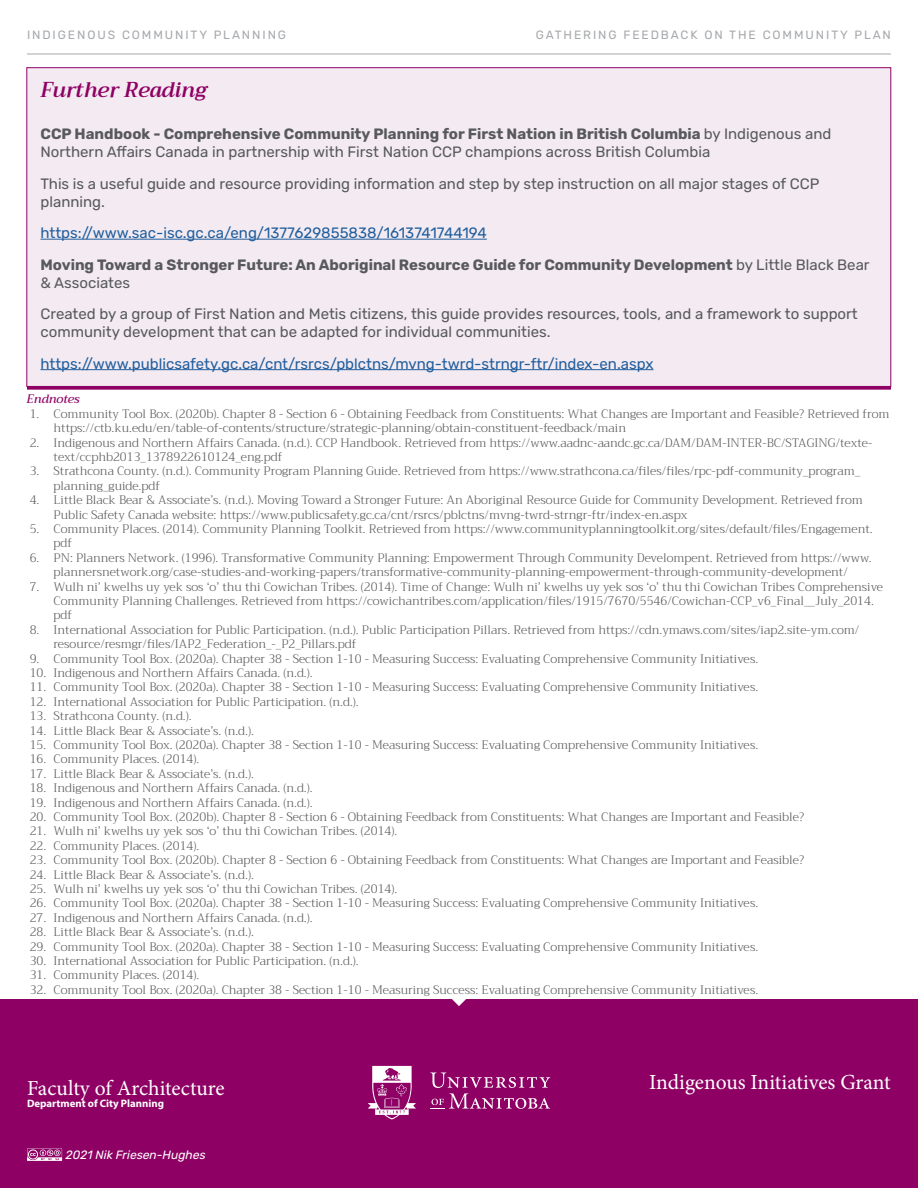
<style>
.page{position:relative;width:918px;height:1188px;background:#fff}
.page>*{position:absolute;margin:0;border:0;box-sizing:border-box;transform-origin:0 0}
.t1{font:21.45px "Minion Pro";letter-spacing:-.005em;color:#fff}
.t2{font:italic 600 21px "Trirong";color:#8e0064}
.t3{font:15px/18px "Rubik";color:#58595b}
.t4{font:700 15px/31.5px "Rubik";color:#58595b}
.t5{font:15px "Rubik";color:#215e9e}
.t6{font:300 12px/14.4px "Trirong";color:#58595b}
.t7{font:12px "Rubik";letter-spacing:.16em;color:#a7a9ac}
.t8{font:italic 12px "Rubik";color:#fff}
.t9{font:italic 500 12px "Trirong";color:#8e0064}
.t10{font:700 10.8px "Myriad Pro";color:#fff}
.s1{font-weight:700}
.s2{font-weight:400;color:#215e9e}
.s3{font-weight:400}
</style>
<div class="page">
<hr style="left:27px;top:54px;width:864px;height:1px;background:#a7a9ac">
<div style="left:0;top:999px;width:918px;height:189px;background:#8e0064"></div>
<svg style="left:430px;top:1073px;width:120px;height:36px"></svg>
<svg style="left:368px;top:1066px;width:48px;height:54px"></svg>
<svg style="left:452px;top:999px;width:14px;height:7px"></svg>
<div style="left:27px;top:68px;width:864px;height:318px;background:#f3ebf1"></div>
<hr style="left:40px;top:239px;width:447px;height:1px;background:#215e9e">
<hr style="left:40px;top:369px;width:614px;height:1px;background:#215e9e">
<hr style="left:27px;top:387px;width:864px;height:3px;background:#8e0064">
<svg style="left:27px;top:1148px;width:35px;height:13px"></svg>
<p class="t7" style="left:27px;top:28px;width:261px">INDIGENOUS COMMUNITY PLANNING</p>
<p class="t7" style="left:536px;top:28px;width:57px">Gathering</p>
<p class="t7" style="left:623px;top:28px;width:91px">Feedback on</p>
<p class="t7" style="left:729px;top:28px;width:55px">the Comm</p>
<p class="t7" style="left:806px;top:28px;width:19px">unit</p>
<p class="t7" style="left:840px;top:28px;width:50px">y Plan</p>
<h2 class="t2" style="left:40px;top:73px;width:168px">Further Reading</h2>
<p class="t3" style="left:40px;top:126px;width:793px"><span class="s1">CCP Handbook - Comprehensive Community Planning for First Nation in British Columbia</span> by Indigenous and<br>Northern Affairs Canada in partnership with First Nation CCP champions across British Columbia</p>
<p class="t3" style="left:40px;top:175px;width:780px">This is a useful guide and resource providing information and step by step instruction on all major stages of CCP planning.</p>
<p class="t4" style="left:40px;top:218px;width:831px"><span class="s2">https://www.sac-isc.gc.ca/eng/1377629855838/1613741744194<br></span>Moving Toward a Stronger Future: An Aboriginal Resource Guide for Community Development <span class="s3">by Little Black Bear</span></p>
<p class="t3" style="left:40px;top:267px;width:819px;line-height:31.5px">&amp; Associates<br>Created by a group of First Nation and Metis citizens, this guide provides resources, tools, and a framework to support</p>
<p class="t3" style="left:40px;top:324px;width:512px">community development that can be adapted for individual communities.</p>
<p class="t5" style="left:40px;top:355px;width:615px">https://www.publicsafety.gc.ca/cnt/rsrcs/pblctns/mvng-twrd-strngr-ftr/index-en.aspx</p>
<p class="t9" style="left:27px;top:392px;width:55px">Endnotes</p>
<p class="t6" style="left:54px;top:407px;width:837px;text-indent:-24px">1. Community Tool Box. (2020b). Chapter 8 - Section 6 - Obtaining Feedback from Constituents: What Changes are Important and Feasible? Retrieved from https://ctb.ku.edu/en/table-of-contents/structure/strategic-planning/obtain-constituent-feedback/main</p>
<p class="t6" style="left:54px;top:436px;width:820px;text-indent:-24px">2. Indigenous and Northern Affairs Canada. (n.d.). CCP Handbook. Retrieved from https://www.aadnc-aandc.gc.ca/DAM/DAM-INTER-BC/STAGING/texte&shy;text/ccphb2013_1378922610124_eng.pdf</p>
<p class="t6" style="left:54px;top:464px;width:808px;text-indent:-24px">3. Strathcona County. (n.d.). Community Program Planning Guide. Retrieved from https://www.strathcona.ca/files/files/rpc-pdf-community_program_ planning_guide.pdf</p>
<p class="t6" style="left:54px;top:493px;width:811px;text-indent:-24px">4. Little Black Bear &amp; Associate’s. (n.d.). Moving Toward a Stronger Future: An Aboriginal Resource Guide for Community Development. Retrieved from<br>Public Safety Canada website: https://www.publicsafety.gc.ca/cnt/rsrcs/pblctns/mvng-twrd-strngr-ftr/index-en.aspx</p>
<p class="t6" style="left:54px;top:522px;width:821px;text-indent:-24px">5. Community Places. (2014). Community Planning Toolkit. Retrieved from https://www.communityplanningtoolkit.org/sites/default/files/Engagement. pdf</p>
<p class="t6" style="left:30px;top:551px;width:843px;text-align:center">6. PN: Planners Network. (1996). Transformative Community Planning: Empowerment Through Community Develompent. Retrieved from https://www. plannersnetwork.org/case-studies-and-working-papers/transformative-community-planning-empowerment-through-community-development/</p>
<p class="t6" style="left:54px;top:580px;width:831px;text-indent:-24px">7. Wulh ni’ kwelhs uy yek sos ‘o’ thu thi Cowichan Tribes. (2014). Time of Change: Wulh ni’ kwelhs uy yek sos ‘o’ thu thi Cowichan Tribes Comprehensive<br>Community Planning Challenges. Retrieved from https://cowichantribes.com/application/files/1915/7670/5546/Cowichan-CCP_v6_Final__July_2014. pdf</p>
<p class="t6" style="left:54px;top:623px;width:807px;text-indent:-24px">8. International Association for Public Participation. (n.d.). Public Participation Pillars. Retrieved from https://cdn.ymaws.com/sites/iap2.site-ym.com/ resource/resmgr/files/IAP2_Federation_-_P2_Pillars.pdf</p>
<p class="t6" style="left:30px;top:652px;width:730px">9. Community Tool Box. (2020a). Chapter 38 - Section 1-10 - Measuring Success: Evaluating Comprehensive Community Initiatives.</p>
<p class="t6" style="left:30px;top:666px;width:284px">10. Indigenous and Northern Affairs Canada. (n.d.).</p>
<p class="t6" style="left:30px;top:680px;width:730px">11. Community Tool Box. (2020a). Chapter 38 - Section 1-10 - Measuring Success: Evaluating Comprehensive Community Initiatives.</p>
<p class="t6" style="left:30px;top:695px;width:331px">12. International Association for Public Participation. (n.d.).</p>
<p class="t6" style="left:30px;top:709px;width:163px">13. Strathcona County. (n.d.).</p>
<p class="t6" style="left:30px;top:724px;width:226px">14. Little Black Bear &amp; Associate’s. (n.d.).</p>
<p class="t6" style="left:30px;top:738px;width:730px">15. Community Tool Box. (2020a). Chapter 38 - Section 1-10 - Measuring Success: Evaluating Comprehensive Community Initiatives.</p>
<p class="t6" style="left:30px;top:752px;width:171px">16. Community Places. (2014).</p>
<p class="t6" style="left:30px;top:767px;width:226px">17. Little Black Bear &amp; Associate’s. (n.d.).</p>
<p class="t6" style="left:30px;top:781px;width:284px">18. Indigenous and Northern Affairs Canada. (n.d.).</p>
<p class="t6" style="left:30px;top:796px;width:284px">19. Indigenous and Northern Affairs Canada. (n.d.).</p>
<p class="t6" style="left:30px;top:810px;width:776px">20. Community Tool Box. (2020b). Chapter 8 - Section 6 - Obtaining Feedback from Constituents: What Changes are Important and Feasible?</p>
<p class="t6" style="left:30px;top:824px;width:369px">21. Wulh ni’ kwelhs uy yek sos ‘o’ thu thi Cowichan Tribes. (2014).</p>
<p class="t6" style="left:30px;top:839px;width:171px">22. Community Places. (2014).</p>
<p class="t6" style="left:30px;top:853px;width:776px">23. Community Tool Box. (2020b). Chapter 8 - Section 6 - Obtaining Feedback from Constituents: What Changes are Important and Feasible?</p>
<p class="t6" style="left:30px;top:868px;width:226px">24. Little Black Bear &amp; Associate’s. (n.d.).</p>
<p class="t6" style="left:30px;top:882px;width:369px">25. Wulh ni’ kwelhs uy yek sos ‘o’ thu thi Cowichan Tribes. (2014).</p>
<p class="t6" style="left:30px;top:896px;width:730px">26. Community Tool Box. (2020a). Chapter 38 - Section 1-10 - Measuring Success: Evaluating Comprehensive Community Initiatives.</p>
<p class="t6" style="left:30px;top:911px;width:284px">27. Indigenous and Northern Affairs Canada. (n.d.).</p>
<p class="t6" style="left:30px;top:925px;width:226px">28. Little Black Bear &amp; Associate’s. (n.d.).</p>
<p class="t6" style="left:30px;top:940px;width:730px">29. Community Tool Box. (2020a). Chapter 38 - Section 1-10 - Measuring Success: Evaluating Comprehensive Community Initiatives.</p>
<p class="t6" style="left:30px;top:954px;width:331px">30. International Association for Public Participation. (n.d.).</p>
<p class="t6" style="left:30px;top:968px;width:171px">31. Community Places. (2014).</p>
<p class="t6" style="left:30px;top:983px;width:730px">32. Community Tool Box. (2020a). Chapter 38 - Section 1-10 - Measuring Success: Evaluating Comprehensive Community Initiatives.</p>
<h1 class="t1" style="left:27px;top:1073px;width:199px">Faculty of Architecture</h1>
<p class="t10" style="left:27px;top:1097px;width:139px">Department of City Planning</p>
<p class="t8" style="left:66px;top:1148px;width:142px">2021 Nik Friesen-Hughes</p>
<h1 class="t1" style="left:649px;top:1068px;width:243px">Indigenous Initiatives Grant</h1>
</div>
